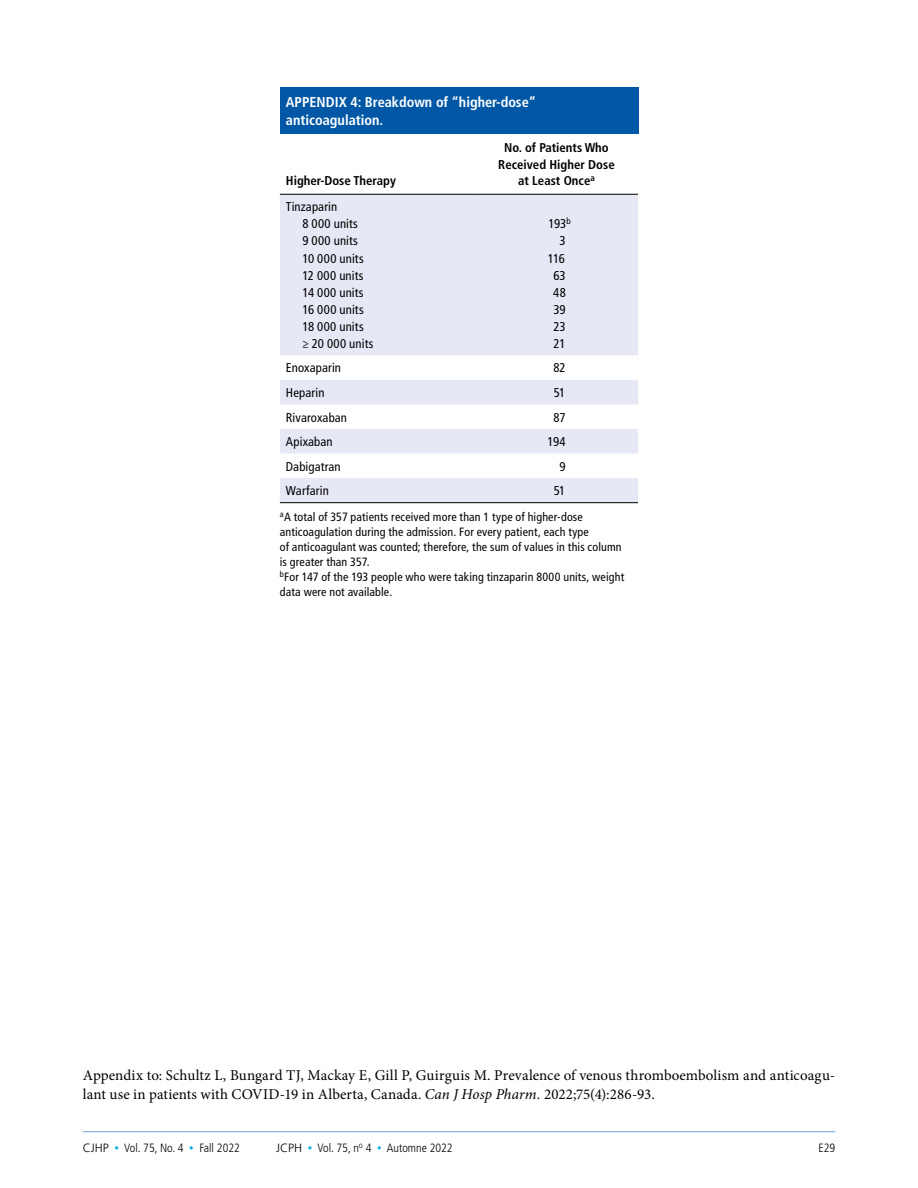
<style>
.page{position:relative;width:918px;height:1188px;background:#fff}
.page>*{position:absolute;margin:0;border:0;box-sizing:border-box;transform-origin:0 0}
.t1{font:15px/18.8px "Minion Pro";letter-spacing:.005em;color:#000}
.CJHP_TableTitle_TAB{font:700 condensed 14.25px/18px "Frutiger LT Std";color:#fff}
.CJHP_TableText{font:condensed 12.75px "Frutiger LT Std";letter-spacing:.01em;color:#000}
.CJHP_TableColumnHea{font:700 condensed 12.75px/16.5px "Frutiger LT Std";color:#000;text-align:center}
.CJHP_Table_FN_Legen{font:condensed 12px/15px "Frutiger LT Std";letter-spacing:.01em;color:#000}
.t2{font:300 condensed 12px "Frutiger LT Std";color:#000}
.s1{font-style:italic}
.s2{font-stretch:normal}
.s3{font-size:9px;color:#00acd7}
</style>
<div class="page">
<hr style="left:83px;top:1131px;width:752px;height:1px;background:#0057a5">
<div style="left:280px;top:87px;width:358px;height:47px;background:#0057a5"></div>
<svg style="left:280px;top:195px;width:358px;height:307px;fill:#e6e8f5"></svg>
<hr style="left:280px;top:194px;width:195px;height:1px;background:#000">
<hr style="left:475px;top:194px;width:163px;height:1px;background:#000">
<hr style="left:280px;top:502px;width:195px;height:1px;background:#000">
<hr style="left:475px;top:502px;width:163px;height:1px;background:#000">
<p class="CJHP_TableTitle_TAB" style="left:286px;top:93px;width:252px">APPENDIX 4: Breakdown of “higher-dose” anticoagulation.</p>
<p class="CJHP_TableColumnHea" style="left:286px;top:173px;width:112px">Higher-Dose Therapy</p>
<p class="CJHP_TableColumnHea" style="left:498px;top:140px;width:118px">No. of Patients Who<br>Received Higher Dose at Least Once<sup>a</sup></p>
<p class="CJHP_TableText" style="left:286px;top:199px;width:53px">Tinzaparin</p>
<p class="CJHP_TableText" style="left:302px;top:217px;width:57px">8 000 units</p>
<p class="CJHP_TableText" style="left:548px;top:217px;width:24px">193<sup>b</sup></p>
<p class="CJHP_TableText" style="left:302px;top:234px;width:57px">9 000 units</p>
<p class="CJHP_TableText" style="left:560px;top:234px;width:8px">3</p>
<p class="CJHP_TableText" style="left:302px;top:251px;width:63px">10 000 units</p>
<p class="CJHP_TableText" style="left:548px;top:251px;width:19px">116</p>
<p class="CJHP_TableText" style="left:302px;top:268px;width:63px">12 000 units</p>
<p class="CJHP_TableText" style="left:553px;top:268px;width:14px">63</p>
<p class="CJHP_TableText" style="left:302px;top:285px;width:63px">14 000 units</p>
<p class="CJHP_TableText" style="left:553px;top:285px;width:14px">48</p>
<p class="CJHP_TableText" style="left:302px;top:302px;width:63px">16 000 units</p>
<p class="CJHP_TableText" style="left:553px;top:302px;width:14px">39</p>
<p class="CJHP_TableText" style="left:302px;top:319px;width:63px">18 000 units</p>
<p class="CJHP_TableText" style="left:553px;top:319px;width:14px">23</p>
<p class="CJHP_TableText" style="left:302px;top:336px;width:73px">≥ 20 000 units</p>
<p class="CJHP_TableText" style="left:554px;top:336px;width:14px">21</p>
<p class="CJHP_TableText" style="left:286px;top:361px;width:57px">Enoxaparin</p>
<p class="CJHP_TableText" style="left:553px;top:361px;width:14px">82</p>
<p class="CJHP_TableText" style="left:286px;top:385px;width:40px">Heparin</p>
<p class="CJHP_TableText" style="left:554px;top:385px;width:13px">51</p>
<p class="CJHP_TableText" style="left:286px;top:410px;width:63px">Rivaroxaban</p>
<p class="CJHP_TableText" style="left:553px;top:410px;width:14px">87</p>
<p class="CJHP_TableText" style="left:286px;top:434px;width:48px">Apixaban</p>
<p class="CJHP_TableText" style="left:547px;top:434px;width:20px">194</p>
<p class="CJHP_TableText" style="left:286px;top:459px;width:56px">Dabigatran</p>
<p class="CJHP_TableText" style="left:560px;top:459px;width:8px">9</p>
<p class="CJHP_TableText" style="left:286px;top:483px;width:44px">Warfarin</p>
<p class="CJHP_TableText" style="left:554px;top:483px;width:13px">51</p>
<p class="CJHP_Table_FN_Legen" style="left:280px;top:509px;width:343px"><sup>a</sup>A total of 357 patients received more than 1 type of higher-dose anticoagulation during the admission. For every patient, each type<br>of anticoagulant was counted; therefore, the sum of values in this column is greater than 357.</p>
<p class="CJHP_Table_FN_Legen" style="left:280px;top:569px;width:346px"><sup>b</sup>For 147 of the 193 people who were taking tinzaparin 8000 units, weight data were not available.</p>
<p class="t1" style="left:83px;top:1066px;width:754px">Appendix to: Schultz L, Bungard TJ, Mackay E, Gill P, Guirguis M. Prevalence of venous thromboembolism and anticoagu&shy;lant use in patients with COVID-19 in Alberta, Canada. <span class="s1">Can J Hosp Pharm.</span> 2022;75(4):286-93.</p>
<p class="t2" style="left:83px;top:1141px;width:159px"><span class="s2">CJHP</span> <span class="s3">•</span> Vol. 75, No. 4 <span class="s3">•</span> Fall 2022</p>
<p class="t2" style="left:276px;top:1141px;width:178px"><span class="s2">JCPH</span> <span class="s3">•</span> Vol. 75, n<sup>o</sup> 4 <span class="s3">•</span> Automne 2022</p>
<p class="t2" style="left:818px;top:1141px;width:18px">E29</p>
</div>
